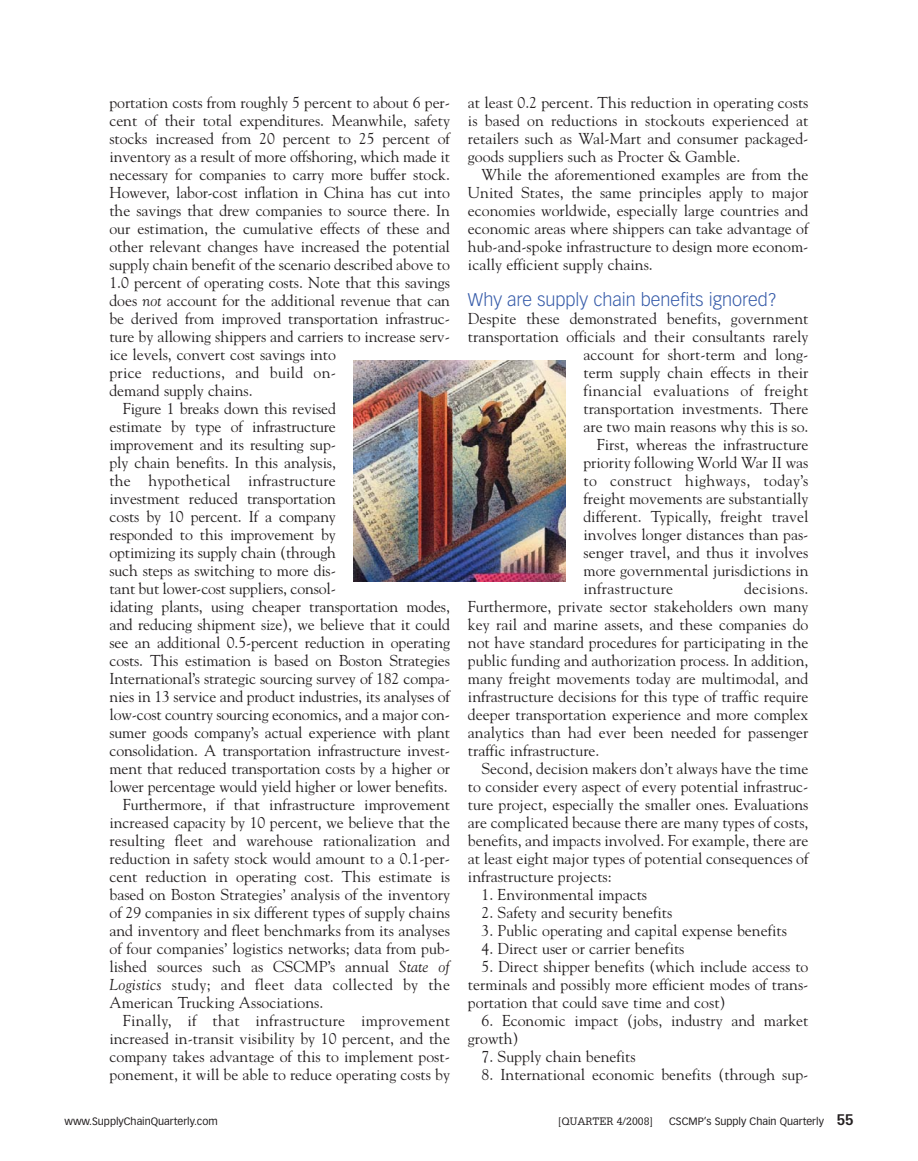
<style>
.page{position:relative;width:918px;height:1161px;background:#fff}
.page>*{position:absolute;margin:0;border:0;box-sizing:border-box;transform-origin:0 0}
.t1{font:300 18px "Vectora LH";color:#365ba9}
.t2{font:15.75px/18px "Goudy";color:#231f20;text-align:justify}
.t3{font:15.75px "Goudy";letter-spacing:.02em;color:#231f20}
.t4{font:10.5px "Vectora LH";color:#231f20}
.t5{font:10.5px "Glypha";color:#231f20}
.s1{font-style:italic}
.s2{font-family:"Glypha";font-weight:700;font-size:15px}
</style>
<div class="page">
<img style="left:354px;top:361px;width:211px;height:221px">
<p class="t2" style="left:109px;top:95px;width:342px">portation costs from roughly 5 percent to about 6 per-</p>
<p class="t2" style="left:109px;top:113px;width:342px">cent of their total expenditures. Meanwhile, safety</p>
<p class="t2" style="left:109px;top:131px;width:342px">stocks increased from 20 percent to 25 percent of</p>
<p class="t2" style="left:109px;top:149px;width:342px">inventory as a result of more offshoring, which made it</p>
<p class="t2" style="left:109px;top:167px;width:342px">necessary for companies to carry more buffer stock.</p>
<p class="t2" style="left:109px;top:185px;width:342px">However, labor-cost inflation in China has cut into</p>
<p class="t2" style="left:109px;top:203px;width:342px">the savings that drew companies to source there. In</p>
<p class="t2" style="left:109px;top:221px;width:342px">our estimation, the cumulative effects of these and</p>
<p class="t2" style="left:109px;top:239px;width:342px">other relevant changes have increased the potential</p>
<p class="t2" style="left:109px;top:257px;width:342px">supply chain benefit of the scenario described above to</p>
<p class="t2" style="left:109px;top:275px;width:342px">1.0 percent of operating costs. Note that this savings</p>
<p class="t2" style="left:109px;top:293px;width:342px">does <span class="s1">not</span> account for the additional revenue that can</p>
<p class="t2" style="left:110px;top:311px;width:342px">be derived from improved transportation infrastruc-</p>
<p class="t2" style="left:110px;top:329px;width:342px">ture by allowing shippers and carriers to increase serv-</p>
<p class="t2" style="left:110px;top:347px;width:228px">ice levels, convert cost savings into</p>
<p class="t2" style="left:110px;top:365px;width:228px">price reductions, and build on-</p>
<p class="t2" style="left:110px;top:383px;width:145px">demand supply chains.</p>
<p class="t2" style="left:123px;top:401px;width:214px">Figure 1 breaks down this revised</p>
<p class="t2" style="left:110px;top:419px;width:228px">estimate by type of infrastructure</p>
<p class="t2" style="left:110px;top:437px;width:228px">improvement and its resulting sup-</p>
<p class="t2" style="left:110px;top:455px;width:228px">ply chain benefits. In this analysis,</p>
<p class="t2" style="left:110px;top:473px;width:228px">the hypothetical infrastructure</p>
<p class="t2" style="left:110px;top:491px;width:228px">investment reduced transportation</p>
<p class="t2" style="left:110px;top:509px;width:228px">costs by 10 percent. If a company</p>
<p class="t2" style="left:110px;top:527px;width:228px">responded to this improvement by</p>
<p class="t2" style="left:110px;top:545px;width:228px">optimizing its supply chain (through</p>
<p class="t2" style="left:110px;top:563px;width:228px">such steps as switching to more dis-</p>
<p class="t2" style="left:110px;top:581px;width:228px">tant but lower-cost suppliers, consol-</p>
<p class="t2" style="left:110px;top:599px;width:342px">idating plants, using cheaper transportation modes,</p>
<p class="t2" style="left:110px;top:617px;width:342px">and reducing shipment size), we believe that it could</p>
<p class="t2" style="left:110px;top:635px;width:342px">see an additional 0.5-percent reduction in operating</p>
<p class="t2" style="left:110px;top:653px;width:342px">costs. This estimation is based on Boston Strategies</p>
<p class="t2" style="left:110px;top:671px;width:342px">International’s strategic sourcing survey of 182 compa-</p>
<p class="t2" style="left:110px;top:689px;width:342px">nies in 13 service and product industries, its analyses of</p>
<p class="t2" style="left:110px;top:707px;width:342px">low-cost country sourcing economics, and a major con-</p>
<p class="t2" style="left:110px;top:725px;width:342px">sumer goods company’s actual experience with plant</p>
<p class="t2" style="left:110px;top:743px;width:342px">consolidation. A transportation infrastructure invest-</p>
<p class="t2" style="left:110px;top:761px;width:342px">ment that reduced transportation costs by a higher or</p>
<p class="t2" style="left:110px;top:779px;width:340px">lower percentage would yield higher or lower benefits.</p>
<p class="t2" style="left:123px;top:797px;width:329px">Furthermore, if that infrastructure improvement</p>
<p class="t2" style="left:110px;top:815px;width:342px">increased capacity by 10 percent, we believe that the</p>
<p class="t2" style="left:110px;top:833px;width:342px">resulting fleet and warehouse rationalization and</p>
<p class="t2" style="left:110px;top:851px;width:342px">reduction in safety stock would amount to a 0.1-per-</p>
<p class="t2" style="left:110px;top:869px;width:342px">cent reduction in operating cost. This estimate is</p>
<p class="t2" style="left:110px;top:887px;width:342px">based on Boston Strategies’ analysis of the inventory</p>
<p class="t2" style="left:110px;top:905px;width:342px">of 29 companies in six different types of supply chains</p>
<p class="t2" style="left:110px;top:923px;width:342px">and inventory and fleet benchmarks from its analyses</p>
<p class="t2" style="left:110px;top:941px;width:342px">of four companies’ logistics networks; data from pub-</p>
<p class="t2" style="left:110px;top:959px;width:342px">lished sources such as CSCMP’s annual <span class="s1">State of</span></p>
<p class="t3" style="left:109px;top:978px;width:342px"><span class="s1">Logistics</span> study; and fleet data collected by the</p>
<p class="t2" style="left:109px;top:995px;width:215px">American Trucking Associations.</p>
<p class="t3" style="left:123px;top:1014px;width:329px">Finally, if that infrastructure improvement</p>
<p class="t2" style="left:109px;top:1031px;width:342px">increased in-transit visibility by 10 percent, and the</p>
<p class="t2" style="left:109px;top:1049px;width:342px">company takes advantage of this to implement post-</p>
<p class="t2" style="left:109px;top:1067px;width:342px">ponement, it will be able to reduce operating costs by</p>
<p class="t2" style="left:468px;top:95px;width:342px">at least 0.2 percent. This reduction in operating costs is based on reductions in stockouts experienced at retailers such as Wal-Mart and consumer packaged&shy;goods suppliers such as Procter &amp; Gamble.</p>
<p class="t2" style="left:468px;top:167px;width:342px;text-indent:13px">While the aforementioned examples are from the United States, the same principles apply to major economies worldwide, especially large countries and economic areas where shippers can take advantage of hub-and-spoke infrastructure to design more econom&shy;ically efficient supply chains.</p>
<p class="t1" style="left:468px;top:292px;width:311px">Why are supply chain benefits ignored?</p>
<p class="t2" style="left:468px;top:311px;width:342px">Despite these demonstrated benefits, government</p>
<p class="t2" style="left:468px;top:329px;width:342px">transportation officials and their consultants rarely</p>
<p class="t2" style="left:583px;top:347px;width:227px">account for short-term and long-</p>
<p class="t2" style="left:583px;top:365px;width:227px">term supply chain effects in their</p>
<p class="t3" style="left:583px;top:384px;width:227px">financial evaluations of freight</p>
<p class="t2" style="left:583px;top:401px;width:227px">transportation investments. There</p>
<p class="t2" style="left:583px;top:419px;width:227px">are two main reasons why this is so.</p>
<p class="t2" style="left:597px;top:437px;width:213px">First, whereas the infrastructure</p>
<p class="t2" style="left:583px;top:455px;width:227px">priority following World War II was</p>
<p class="t3" style="left:583px;top:474px;width:227px">to construct highways, today’s</p>
<p class="t2" style="left:583px;top:491px;width:227px">freight movements are substantially</p>
<p class="t2" style="left:583px;top:509px;width:227px">different. Typically, freight travel</p>
<p class="t2" style="left:583px;top:527px;width:227px">involves longer distances than pas-</p>
<p class="t2" style="left:583px;top:545px;width:227px">senger travel, and thus it involves</p>
<p class="t2" style="left:583px;top:563px;width:227px">more governmental jurisdictions in</p>
<p class="t3" style="left:583px;top:582px;width:91px">infrastructure</p>
<p class="t2" style="left:468px;top:581px;width:342px;text-indent:276px">decisions.<br>Furthermore, private sector stakeholders own many key rail and marine assets, and these companies do not have standard procedures for participating in the public funding and authorization process. In addition, many freight movements today are multimodal, and infrastructure decisions for this type of traffic require deeper transportation experience and more complex analytics than had ever been needed for passenger traffic infrastructure.</p>
<p class="t2" style="left:468px;top:761px;width:342px;text-indent:13px">Second, decision makers don’t always have the time to consider every aspect of every potential infrastruc&shy;ture project, especially the smaller ones. Evaluations are complicated because there are many types of costs, benefits, and impacts involved. For example, there are at least eight major types of potential consequences of infrastructure projects:</p>
<p class="t2" style="left:481px;top:887px;width:167px">1. Environmental impacts</p>
<p class="t2" style="left:481px;top:905px;width:192px">2. Safety and security benefits</p>
<p class="t2" style="left:481px;top:923px;width:307px">3. Public operating and capital expense benefits</p>
<p class="t2" style="left:481px;top:941px;width:205px">4. Direct user or carrier benefits</p>
<p class="t2" style="left:468px;top:959px;width:342px;text-indent:13px">5. Direct shipper benefits (which include access to terminals and possibly more efficient modes of trans&shy;portation that could save time and cost)</p>
<p class="t2" style="left:468px;top:1013px;width:342px;text-indent:13px">6. Economic impact (jobs, industry and market growth)</p>
<p class="t2" style="left:481px;top:1049px;width:156px">7. Supply chain benefits</p>
<p class="t2" style="left:481px;top:1067px;width:329px">8. International economic benefits (through sup-</p>
<p class="t4" style="left:64px;top:1117px;width:155px">www.SupplyChainQuarterly.com</p>
<p class="t5" style="left:558px;top:1117px;width:96px">[QUARTER 4/2008]</p>
<p class="t4" style="left:669px;top:1117px;width:186px">CSCMP’s Supply Chain Quarterly <span class="s2">55</span></p>
</div>
